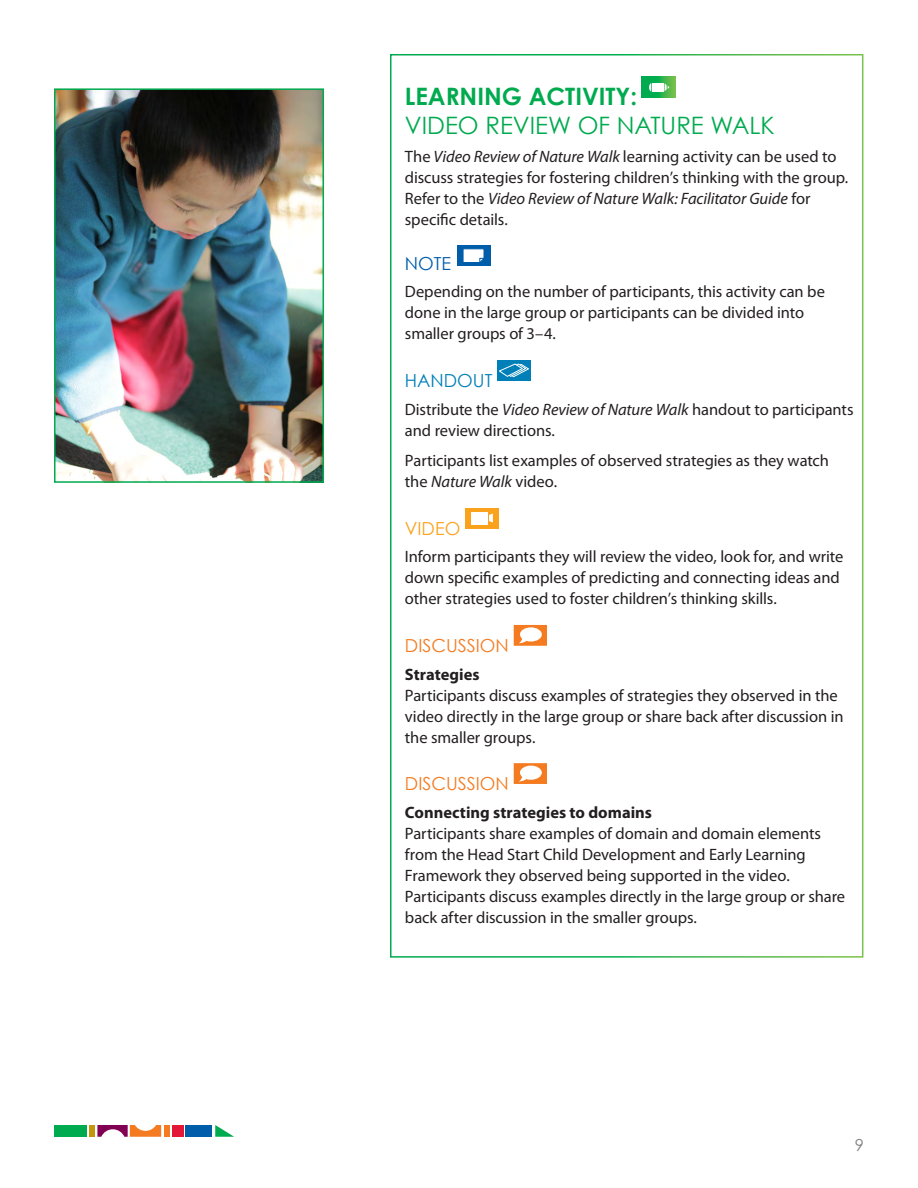
<style>
.page{position:relative;width:918px;height:1188px;background:#fff}
.page>*{position:absolute;margin:0;border:0;box-sizing:border-box;transform-origin:0 0}
.t1{font:24px/28.8px "Century Gothic";color:#00aa4f}
.Discussion_Header{font:18px "Century Gothic";color:#f47b20}
.Handout_Header{font:18px "Century Gothic";color:#007fb8}
.Video_Header{font:18px "Century Gothic";color:#faa21b}
.Note_Header{font:18px "Century Gothic";color:#005daa}
.body{font:16.5px/21px "Myriad Pro";letter-spacing:-.005em;color:#231f20}
.t2{font:16.5px "Century Gothic";color:#808285}
.s1{font-weight:700}
.s2{font-style:italic}
</style>
<div class="page">
<div style="left:54px;top:1125px;width:33px;height:12px;background:#00aa4f"></div>
<svg style="left:97px;top:1125px;width:64px;height:12px"></svg>
<div style="left:164px;top:1125px;width:6px;height:12px;background:#f47b20"></div>
<div style="left:185px;top:1125px;width:27px;height:12px;background:#005daa"></div>
<svg style="left:215px;top:1125px;width:19px;height:12px"></svg>
<div style="left:172px;top:1125px;width:11px;height:12px;background:#e31837"></div>
<div style="left:89px;top:1125px;width:6px;height:12px;background:#c4960c"></div>
<div style="left:497px;top:360px;width:34px;height:21px;background:#007fb8"></div>
<svg style="left:499px;top:363px;width:30px;height:14px"></svg>
<div style="left:465px;top:508px;width:34px;height:21px;background:#faa21b"></div>
<div style="left:471px;top:512px;width:17px;height:12px;background:#fff"></div>
<svg style="left:489px;top:513px;width:4px;height:10px"></svg>
<svg style="left:514px;top:625px;width:33px;height:21px"></svg>
<svg style="left:514px;top:763px;width:33px;height:21px"></svg>
<svg style="left:642px;top:77px;width:33px;height:21px"></svg>
<div style="left:652px;top:83px;width:11px;height:8px;background:#fff"></div>
<svg style="left:665px;top:83px;width:4px;height:8px"></svg>
<svg style="left:649px;top:83px;width:2px;height:8px"></svg>
<div style="left:457px;top:245px;width:33px;height:21px;background:#005daa"></div>
<svg style="left:463px;top:248px;width:21px;height:14px"></svg>
<img style="left:57px;top:91px;width:264px;height:389px">
<div style="left:54px;top:88px;width:270px;height:395px;border:2px solid #00aa4f"></div>
<p class="t1" style="left:405px;top:82px;width:371px"><span class="s1">LEARNING ACTIVITY:<br></span>VIDEO REVIEW OF NATURE WALK</p>
<p class="body" style="left:405px;top:146px;width:445px">The <span class="s2">Video Review of Nature Walk</span> learning activity can be used to discuss strategies for fostering children’s thinking with the group.<br>Refer to the <span class="s2">Video Review of Nature Walk: Facilitator Guide</span> for specific details.</p>
<p class="Note_Header" style="left:405px;top:252px;width:48px">NOTE</p>
<p class="body" style="left:405px;top:281px;width:422px">Depending on the number of participants, this activity can be done in the large group or participants can be divided into smaller groups of 3–4.</p>
<p class="Handout_Header" style="left:405px;top:369px;width:89px">HANDOUT</p>
<p class="body" style="left:405px;top:398px;width:450px">Distribute the <span class="s2">Video Review of Nature Walk</span> handout to participants and review directions.</p>
<p class="body" style="left:405px;top:450px;width:426px">Participants list examples of observed strategies as they watch the <span class="s2">Nature Walk</span> video.</p>
<p class="Video_Header" style="left:405px;top:517px;width:57px">VIDEO</p>
<p class="body" style="left:405px;top:546px;width:440px">Inform participants they will review the video, look for, and write down specific examples of predicting and connecting ideas and other strategies used to foster children’s thinking skills.</p>
<p class="Discussion_Header" style="left:405px;top:634px;width:105px">DISCUSSION</p>
<p class="body" style="left:405px;top:663px;width:440px"><span class="s1">Strategies<br></span>Participants discuss examples of strategies they observed in the video directly in the large group or share back after discussion in the smaller groups.</p>
<p class="Discussion_Header" style="left:405px;top:772px;width:105px">DISCUSSION</p>
<p class="body" style="left:405px;top:801px;width:442px"><span class="s1">Connecting strategies to domains<br></span>Participants share examples of domain and domain elements from the Head Start Child Development and Early Learning Framework they observed being supported in the video.<br>Participants discuss examples directly in the large group or share back after discussion in the smaller groups.</p>
<p class="t2" style="left:855px;top:1135px;width:11px">9</p>
</div>
